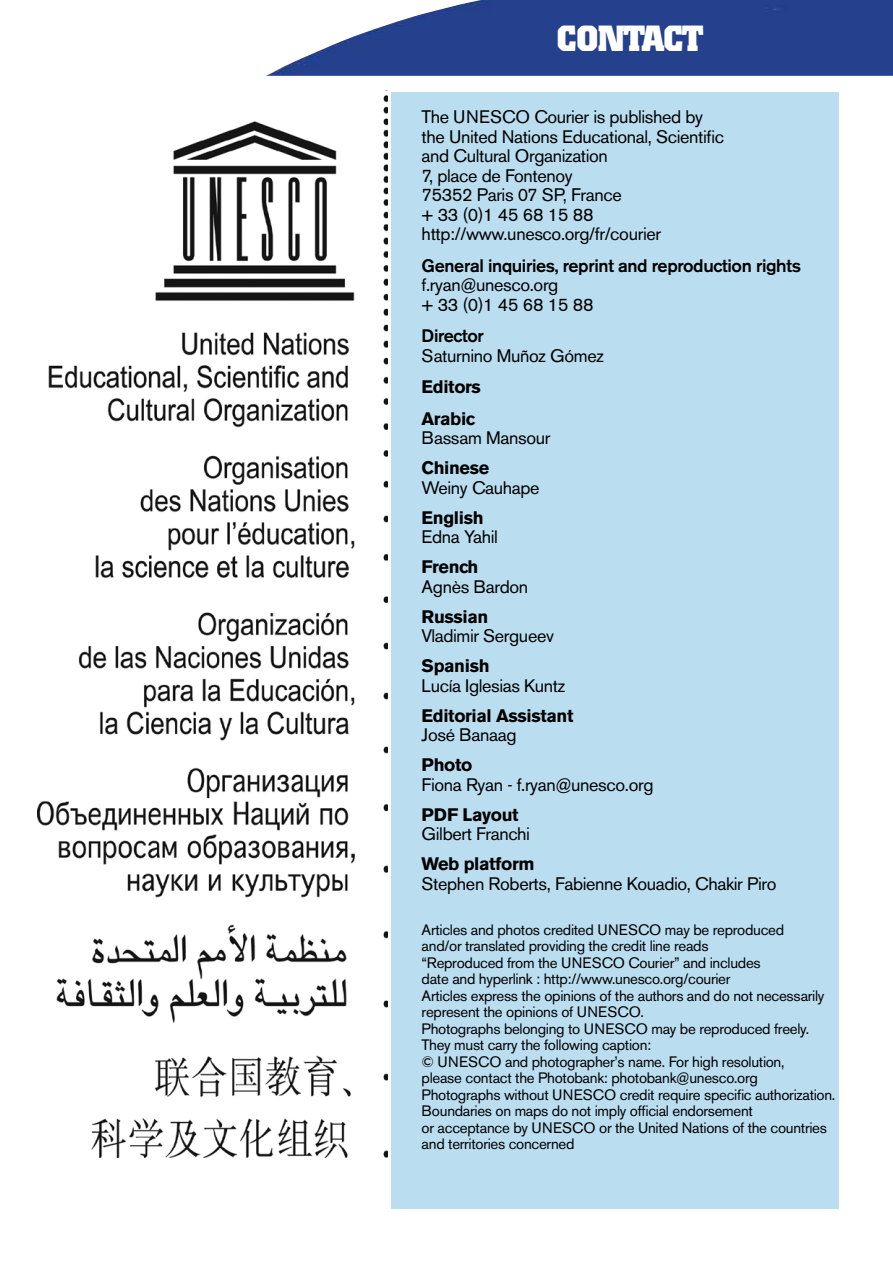
<style>
.page{position:relative;width:893px;height:1263px;background:#fff}
.page>*{position:absolute;margin:0;border:0;box-sizing:border-box;transform-origin:0 0}
.t1{font:700 36px "Colossalis";color:#fff}
.t2{font:18px/19.5px "Akzidenz Grotesk BE";letter-spacing:-.02em;color:#000}
.t3{font:700 18px/31.5px "Akzidenz Grotesk BE";letter-spacing:-.02em;color:#000}
.t4{font:500 18px "Akzidenz Grotesk BE";letter-spacing:-.02em;color:#000}
.t5{font:15px/16.5px "Akzidenz Grotesk BE";letter-spacing:-.02em;color:#000}
</style>
<div class="page">
<img style="left:266px;top:0;width:627px;height:76px">
<img style="left:38px;top:90px;width:350px;height:1068px">
<div style="left:392px;top:92px;width:447px;height:1117px;background:#baddef"></div>
<h1 class="t1" style="left:556px;top:17px;width:149px">CONTACT</h1>
<p class="t2" style="left:422px;top:107px;width:304px">The UNESCO Courier is published by the United Nations Educational, Scientific and Cultural Organization<br>7, place de Fontenoy<br>75352 Paris 07 SP, France<br>+ 33 (0)1 45 68 15 88 http://www.unesco.org/fr/courier</p>
<p class="t4" style="left:422px;top:254px;width:381px">General inquiries, reprint and reproduction rights</p>
<p class="t2" style="left:422px;top:275px;width:174px">f.ryan@unesco.org<br>+ 33 (0)1 45 68 15 88</p>
<p class="t4" style="left:422px;top:325px;width:64px">Director</p>
<p class="t2" style="left:422px;top:346px;width:184px">Saturnino Muñoz Gómez</p>
<p class="t3" style="left:422px;top:371px;width:61px">Editors<br>Arabic</p>
<p class="t2" style="left:422px;top:428px;width:130px">Bassam Mansour</p>
<p class="t3" style="left:422px;top:452px;width:69px">Chinese</p>
<p class="t2" style="left:422px;top:478px;width:119px">Weiny Cauhape</p>
<p class="t3" style="left:422px;top:502px;width:63px">English</p>
<p class="t2" style="left:422px;top:527px;width:78px">Edna Yahil</p>
<p class="t3" style="left:422px;top:551px;width:58px">French</p>
<p class="t2" style="left:422px;top:577px;width:108px">Agnès Bardon</p>
<p class="t3" style="left:422px;top:601px;width:68px">Russian</p>
<p class="t2" style="left:422px;top:626px;width:134px">Vladimir Sergueev</p>
<p class="t3" style="left:422px;top:650px;width:69px">Spanish</p>
<p class="t2" style="left:422px;top:676px;width:145px">Lucía Iglesias Kuntz</p>
<p class="t3" style="left:422px;top:700px;width:153px">Editorial Assistant</p>
<p class="t2" style="left:422px;top:725px;width:97px">José Banaag</p>
<p class="t3" style="left:422px;top:749px;width:52px">Photo</p>
<p class="t2" style="left:422px;top:775px;width:233px">Fiona Ryan - f.ryan@unesco.org</p>
<p class="t3" style="left:422px;top:799px;width:98px">PDF Layout</p>
<p class="t2" style="left:422px;top:824px;width:110px">Gilbert Franchi</p>
<p class="t3" style="left:422px;top:848px;width:115px">Web platform</p>
<p class="t2" style="left:422px;top:874px;width:356px">Stephen Roberts, Fabienne Kouadio, Chakir Piro</p>
<p class="t5" style="left:422px;top:921px;width:415px">Articles and photos credited UNESCO may be reproduced<br>and/or translated providing the credit line reads<br>“Reproduced from the UNESCO Courier” and includes<br>date and hyperlink : http://www.unesco.org/courier<br>Articles express the opinions of the authors and do not necessarily represent the opinions of UNESCO.<br>Photographs belonging to UNESCO may be reproduced freely.<br>They must carry the following caption:<br>© UNESCO and photographer’s name. For high resolution,<br>please contact the Photobank: photobank@unesco.org Photographs without UNESCO credit require specific authorization.<br>Boundaries on maps do not imply official endorsement<br>or acceptance by UNESCO or the United Nations of the countries and territories concerned</p>
</div>
